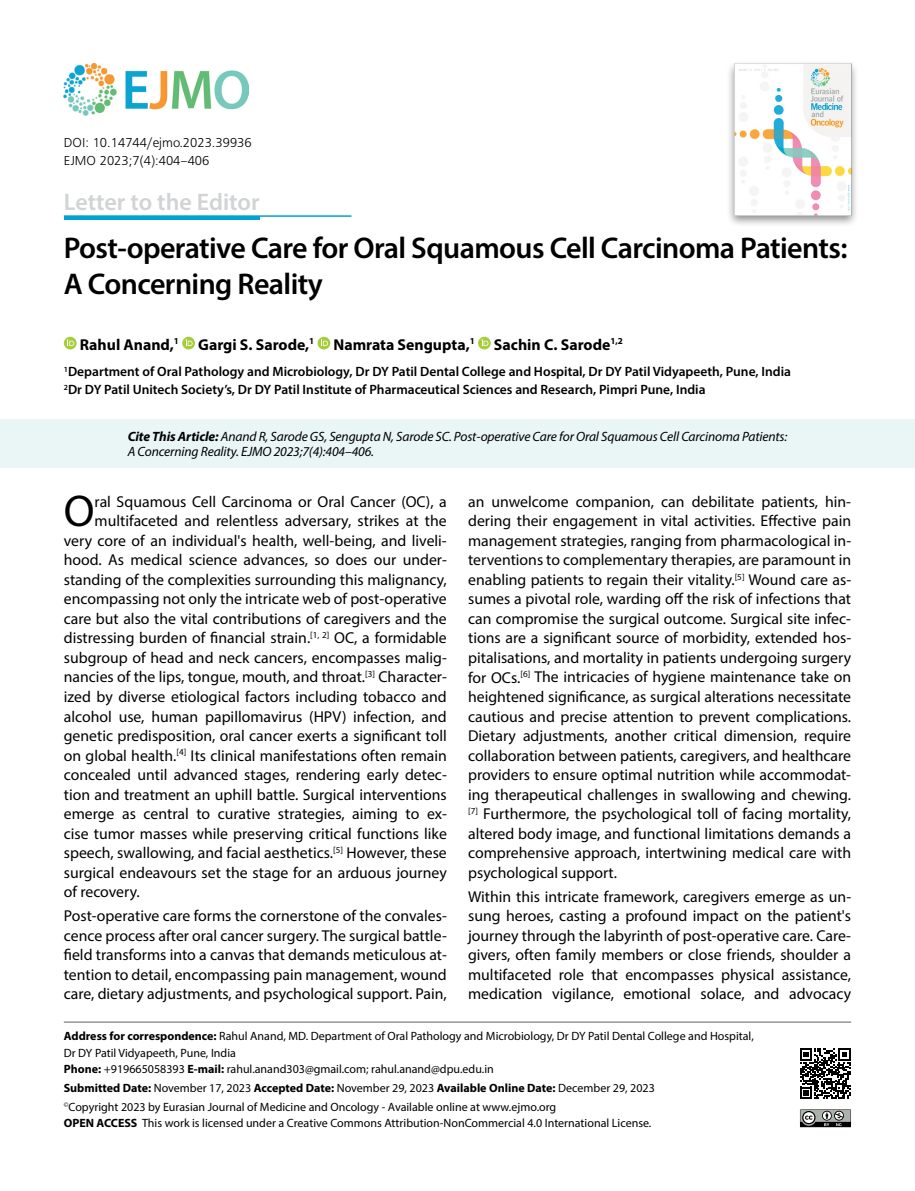
<style>
.page{position:relative;width:915px;height:1191px;background:#fff}
.page>*{position:absolute;margin:0;border:0;box-sizing:border-box;transform-origin:0 0}
.t1{font:44.7px "Myriad Pro";color:#000}
.t2{font:600 30px/36px "Myriad Pro";letter-spacing:-.02em;color:#000}
.t3{font:600 24px "Myriad Pro";color:#d1d3d4}
.t4{font:15.75px/19.5px "Myriad Pro";color:#000;text-align:justify}
.t5{font:700 15.75px "Myriad Pro";color:#000}
.t6{font:600 13.5px/18px "Myriad Pro";color:#000}
.t7{font:italic 13.5px/15px "Myriad Pro";letter-spacing:-.01em;color:#000}
.t8{font:13.5px/18px "Frugal Normal Tr";color:#000}
.t9{font:12px/16.5px "Myriad Pro";color:#000}
.s1{font-weight:700}
</style>
<div class="page">
<div style="left:726px;top:60px;width:132px;height:168px;background:#000;opacity:.45"></div>
<img style="left:734px;top:64px;width:116px;height:151px">
<img style="left:64px;top:64px;width:184px;height:51px">
<hr style="left:64px;top:1021px;width:786px;height:2px;background:#939598">
<svg style="left:800px;top:1048px;width:50px;height:51px"></svg>
<svg style="left:800px;top:1109px;width:51px;height:19px"></svg>
<hr style="left:64px;top:215px;width:287px;height:2px;background:#00a3d3">
<hr style="left:64px;top:216px;width:195px;height:4px;background:#00a3d3">
<svg style="left:64px;top:337px;width:13px;height:12px"></svg>
<svg style="left:67px;top:339px;width:7px;height:7px"></svg>
<svg style="left:182px;top:337px;width:13px;height:12px"></svg>
<svg style="left:185px;top:339px;width:7px;height:7px"></svg>
<div style="left:317px;top:337px;width:13px;height:12px;background:#a6ce3a;border-radius:50%"></div>
<svg style="left:321px;top:339px;width:7px;height:7px"></svg>
<svg style="left:478px;top:337px;width:12px;height:12px"></svg>
<svg style="left:481px;top:339px;width:7px;height:7px"></svg>
<div style="left:0;top:419px;width:914px;height:49px;background:#eaf6f5"></div>
<p class="t8" style="left:64px;top:133px;width:189px">DOI: 10.14744/ejmo.2023.39936<br>EJMO 2023;7(4):404–406</p>
<h3 class="t3" style="left:64px;top:187px;width:197px">Letter to the Editor</h3>
<h2 class="t2" style="left:64px;top:229px;width:785px">Post-operative Care for Oral Squamous Cell Carcinoma Patients:<br>A Concerning Reality</h2>
<p class="t5" style="left:80px;top:334px;width:544px">Rahul Anand,<sup>1</sup> Gargi S. Sarode,<sup>1</sup> Namrata Sengupta,<sup>1</sup> Sachin C. Sarode<sup>1,2</sup></p>
<p class="t6" style="left:64px;top:362px;width:728px"><sup>1</sup>Department of Oral Pathology and Microbiology, Dr DY Patil Dental College and Hospital, Dr DY Patil Vidyapeeth, Pune, India<br><sup>2</sup>Dr DY Patil Unitech Society’s, Dr DY Patil Institute of Pharmaceutical Sciences and Research, Pimpri Pune, India</p>
<p class="t7" style="left:128px;top:429px;width:661px"><span class="s1">Cite This Article:</span> Anand R, Sarode GS, Sengupta N, Sarode SC. Post-operative Care for Oral Squamous Cell Carcinoma Patients:<br>A Concerning Reality. EJMO 2023;7(4):404–406.</p>
<h1 class="t1" style="left:64px;top:483px;width:32px">O</h1>
<p class="t4" style="left:95px;top:491px;width:353px">ral Squamous Cell Carcinoma or Oral Cancer (OC), a</p>
<p class="t4" style="left:95px;top:511px;width:353px">multifaceted and relentless adversary, strikes at the</p>
<p class="t4" style="left:64px;top:530px;width:384px">very core of an individual's health, well-being, and liveli-</p>
<p class="t4" style="left:64px;top:550px;width:384px">hood. As medical science advances, so does our under-</p>
<p class="t4" style="left:64px;top:569px;width:384px">standing of the complexities surrounding this malignancy,</p>
<p class="t4" style="left:64px;top:589px;width:384px">encompassing not only the intricate web of post-operative</p>
<p class="t4" style="left:64px;top:608px;width:384px">care but also the vital contributions of caregivers and the</p>
<p class="t4" style="left:64px;top:628px;width:384px">distressing burden of financial strain.<sup>[1,</sup> <sup>2]</sup> OC, a formidable</p>
<p class="t4" style="left:64px;top:647px;width:384px">subgroup of head and neck cancers, encompasses malig-</p>
<p class="t4" style="left:64px;top:667px;width:384px">nancies of the lips, tongue, mouth, and throat.<sup>[3]</sup> Character-</p>
<p class="t4" style="left:64px;top:686px;width:384px">ized by diverse etiological factors including tobacco and</p>
<p class="t4" style="left:64px;top:706px;width:384px">alcohol use, human papillomavirus (HPV) infection, and</p>
<p class="t4" style="left:64px;top:726px;width:384px">genetic predisposition, oral cancer exerts a significant toll</p>
<p class="t4" style="left:64px;top:745px;width:384px">on global health.<sup>[4]</sup> Its clinical manifestations often remain</p>
<p class="t4" style="left:64px;top:765px;width:384px">concealed until advanced stages, rendering early detec-</p>
<p class="t4" style="left:64px;top:784px;width:384px">tion and treatment an uphill battle. Surgical interventions</p>
<p class="t4" style="left:64px;top:804px;width:384px">emerge as central to curative strategies, aiming to ex-</p>
<p class="t4" style="left:64px;top:823px;width:384px">cise tumor masses while preserving critical functions like</p>
<p class="t4" style="left:64px;top:843px;width:384px">speech, swallowing, and facial aesthetics.<sup>[5]</sup> However, these</p>
<p class="t4" style="left:64px;top:862px;width:384px">surgical endeavours set the stage for an arduous journey</p>
<p class="t4" style="left:64px;top:882px;width:77px">of recovery.</p>
<p class="t4" style="left:64px;top:906px;width:384px">Post-operative care forms the cornerstone of the convales&shy;cence process after oral cancer surgery. The surgical battle&shy;field transforms into a canvas that demands meticulous at&shy;tention to detail, encompassing pain management, wound care, dietary adjustments, and psychological support. Pain,</p>
<p class="t4" style="left:468px;top:491px;width:384px">an unwelcome companion, can debilitate patients, hin&shy;dering their engagement in vital activities. Effective pain management strategies, ranging from pharmacological in&shy;terventions to complementary therapies, are paramount in enabling patients to regain their vitality.<sup>[5]</sup> Wound care as&shy;sumes a pivotal role, warding off the risk of infections that can compromise the surgical outcome. Surgical site infec&shy;tions are a significant source of morbidity, extended hos&shy;pitalisations, and mortality in patients undergoing surgery for OCs.<sup>[6]</sup> The intricacies of hygiene maintenance take on heightened significance, as surgical alterations necessitate cautious and precise attention to prevent complications.<br>Dietary adjustments, another critical dimension, require collaboration between patients, caregivers, and healthcare providers to ensure optimal nutrition while accommodat&shy;ing therapeutical challenges in swallowing and chewing. <sup>[7]</sup> Furthermore, the psychological toll of facing mortality, altered body image, and functional limitations demands a comprehensive approach, intertwining medical care with psychological support.</p>
<p class="t4" style="left:468px;top:886px;width:384px">Within this intricate framework, caregivers emerge as un&shy;sung heroes, casting a profound impact on the patient's journey through the labyrinth of post-operative care. Care&shy;givers, often family members or close friends, shoulder a multifaceted role that encompasses physical assistance, medication vigilance, emotional solace, and advocacy</p>
<p class="t9" style="left:64px;top:1028px;width:691px"><span class="s1">Address for correspondence:</span> Rahul Anand, MD. Department of Oral Pathology and Microbiology, Dr DY Patil Dental College and Hospital,<br>Dr DY Patil Vidyapeeth, Pune, India<br><span class="s1">Phone:</span> +919665058393 <span class="s1">E-mail:</span> rahul.anand303@gmail.com; rahul.anand@dpu.edu.in</p>
<p class="t9" style="left:64px;top:1078px;width:592px;line-height:18.6px"><span class="s1">Submitted Date:</span> November 17, 2023 <span class="s1">Accepted Date:</span> November 29, 2023 <span class="s1">Available Online Date:</span> December 29, 2023 <sup>©</sup>Copyright 2023 by Eurasian Journal of Medicine and Oncology - Available online at www.ejmo.org</p>
<p class="t9" style="left:64px;top:1114px;width:589px"><span class="s1">OPEN ACCESS</span> This work is licensed under a Creative Commons Attribution-NonCommercial 4.0 International License.</p>
</div>
